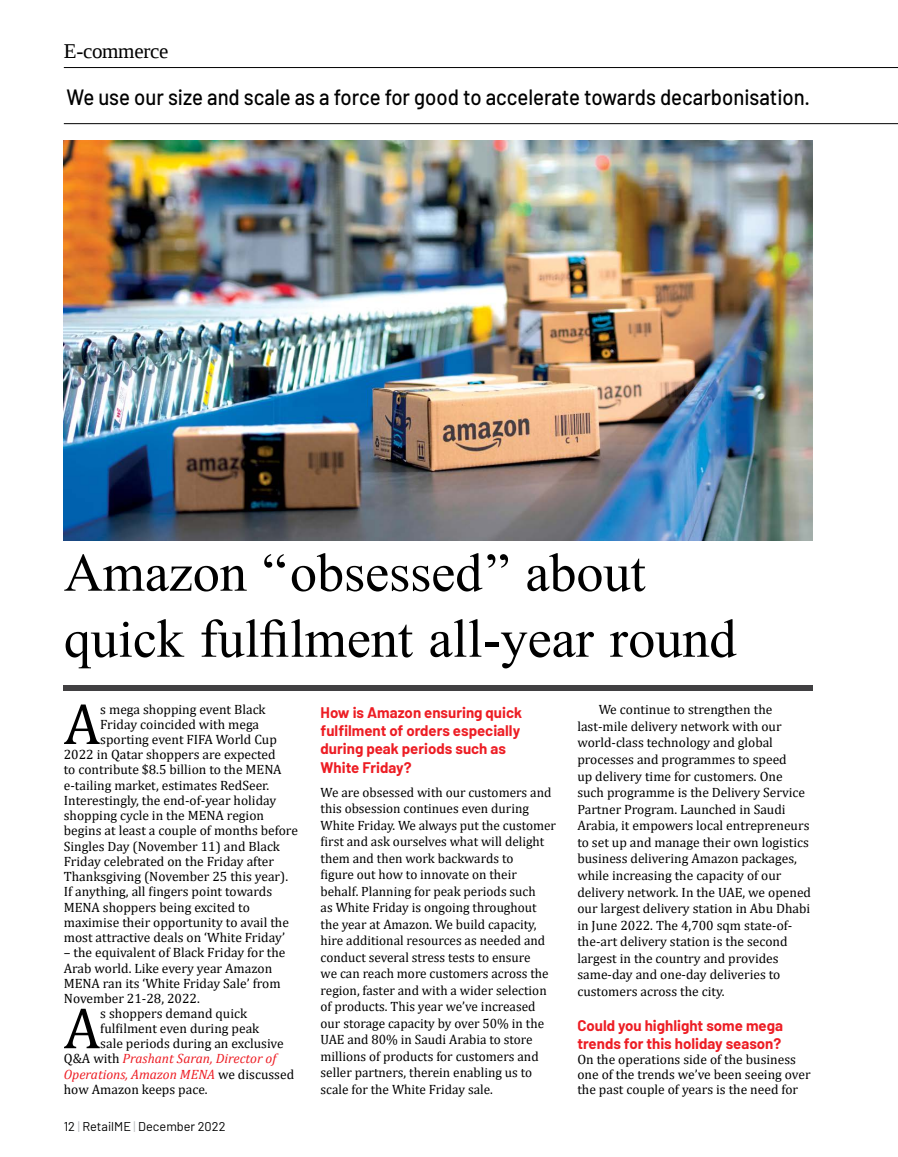
<style>
.page{position:relative;width:898px;height:1157px;background:#fff}
.page>*{position:absolute;margin:0;border:0;box-sizing:border-box;transform-origin:0 0}
.t1{font:58.5px "Cambria";color:#000}
.t2{font:54px/66px "Doulos SIL Compact";color:#000}
.t3{font:500 22.05px "Barlow";color:#000;scale:.92 1}
.t4{font:21px "Liberation Serif";letter-spacing:-.015em;color:#000}
.t5{font:700 15px/18px "Barlow";color:#ed1d24}
.t6{font:13.5px/16.5px "Cambria";color:#000}
.t7{font:italic 13.5px "Cambria";color:#ed1d24}
.t8{font:12.75px "Barlow";color:#000}
.s1{font-style:normal;color:#000}
.s2{color:#bcbec0}
</style>
<div class="page">
<img style="left:64px;top:140px;width:748px;height:400px">
<div style="left:64px;top:685px;width:748px;height:5px;background:#414042"></div>
<hr style="left:64px;top:67px;width:833px;height:1px;background:#000">
<hr style="left:64px;top:123px;width:833px;height:1px;background:#000">
<h3 class="t4" style="left:64px;top:37px;width:106px">E-commerce</h3>
<h3 class="t3" style="left:67px;top:81px;width:809px">We use our size and scale as a force for good to accelerate towards decarbonisation.</h3>
<h2 class="t2" style="left:64px;top:539px;width:673px">Amazon “obsessed” about quick fulfilment all-year round</h2>
<h1 class="t1" style="left:64px;top:689px;width:38px">A</h1>
<p class="t6" style="left:100px;top:701px;width:167px">s mega shopping event Black</p>
<p class="t6" style="left:577px;top:701px;width:235px;text-indent:21px">We continue to strengthen the last-mile delivery network with our world-class technology and global processes and programmes to speed<br>up delivery time for customers. One such programme is the Delivery Service Partner Program. Launched in Saudi Arabia, it empowers local entrepreneurs to set up and manage their own logistics business delivering Amazon packages, while increasing the capacity of our delivery network. In the UAE, we opened our largest delivery station in Abu Dhabi in June 2022. The 4,700 sqm state-of&shy;the-art delivery station is the second largest in the country and provides same-day and one-day deliveries to customers across the city.</p>
<p class="t5" style="left:577px;top:1016px;width:207px">Could you highlight some mega trends for this holiday season?</p>
<p class="t6" style="left:577px;top:1051px;width:234px;line-height:15px">On the operations side of the business one of the trends we’ve been seeing over the past couple of years is the need for</p>
<p class="t5" style="left:320px;top:704px;width:203px">How is Amazon ensuring quick fulfilment of orders especially during peak periods such as<br>White Friday?</p>
<p class="t6" style="left:320px;top:784px;width:237px">We are obsessed with our customers and this obsession continues even during White Friday. We always put the customer first and ask ourselves what will delight them and then work backwards to<br>figure out how to innovate on their behalf. Planning for peak periods such<br>as White Friday is ongoing throughout the year at Amazon. We build capacity, hire additional resources as needed and conduct several stress tests to ensure<br>we can reach more customers across the region, faster and with a wider selection of products. This year we’ve increased our storage capacity by over 50% in the UAE and 80% in Saudi Arabia to store millions of products for customers and seller partners, therein enabling us to scale for the White Friday sale.</p>
<p class="t6" style="left:100px;top:716px;width:160px">Friday coincided with mega</p>
<p class="t6" style="left:100px;top:731px;width:178px">sporting event FIFA World Cup</p>
<p class="t6" style="left:64px;top:746px;width:213px">2022 in Qatar shoppers are expected</p>
<p class="t6" style="left:64px;top:761px;width:219px">to contribute $8.5 billion to the MENA</p>
<p class="t6" style="left:64px;top:776px;width:207px">e-tailing market, estimates RedSeer.</p>
<p class="t6" style="left:64px;top:792px;width:214px">Interestingly, the end-of-year holiday</p>
<p class="t6" style="left:64px;top:807px;width:202px">shopping cycle in the MENA region</p>
<p class="t6" style="left:64px;top:822px;width:235px">begins at least a couple of months before</p>
<p class="t6" style="left:64px;top:837px;width:218px">Singles Day (November 11) and Black</p>
<p class="t6" style="left:64px;top:853px;width:211px">Friday celebrated on the Friday after</p>
<p class="t6" style="left:64px;top:868px;width:226px">Thanksgiving (November 25 this year).</p>
<p class="t6" style="left:64px;top:883px;width:210px">If anything, all fingers point towards</p>
<p class="t6" style="left:64px;top:898px;width:187px">MENA shoppers being excited to</p>
<p class="t6" style="left:64px;top:914px;width:226px">maximise their opportunity to avail the</p>
<p class="t6" style="left:64px;top:929px;width:223px">most attractive deals on ‘White Friday’</p>
<p class="t6" style="left:64px;top:945px;width:223px;line-height:15.3px">– the equivalent of Black Friday for the Arab world. Like every year Amazon MENA ran its ‘White Friday Sale’ from November 21-28, 2022.</p>
<h1 class="t1" style="left:64px;top:993px;width:38px">A</h1>
<p class="t6" style="left:100px;top:1005px;width:148px">s shoppers demand quick</p>
<p class="t6" style="left:100px;top:1020px;width:160px">fulfilment even during peak</p>
<p class="t6" style="left:100px;top:1035px;width:185px">sale periods during an exclusive</p>
<p class="t7" style="left:64px;top:1050px;width:214px"><span class="s1">Q&amp;A with</span> Prashant Saran, Director of</p>
<p class="t7" style="left:64px;top:1065px;width:232px">Operations, Amazon MENA <span class="s1">we discussed</span></p>
<p class="t6" style="left:64px;top:1081px;width:145px">how Amazon keeps pace.</p>
<p class="t8" style="left:64px;top:1116px;width:163px">12 <span class="s2">|</span> RetailME <span class="s2">|</span> December 2022</p>
</div>
